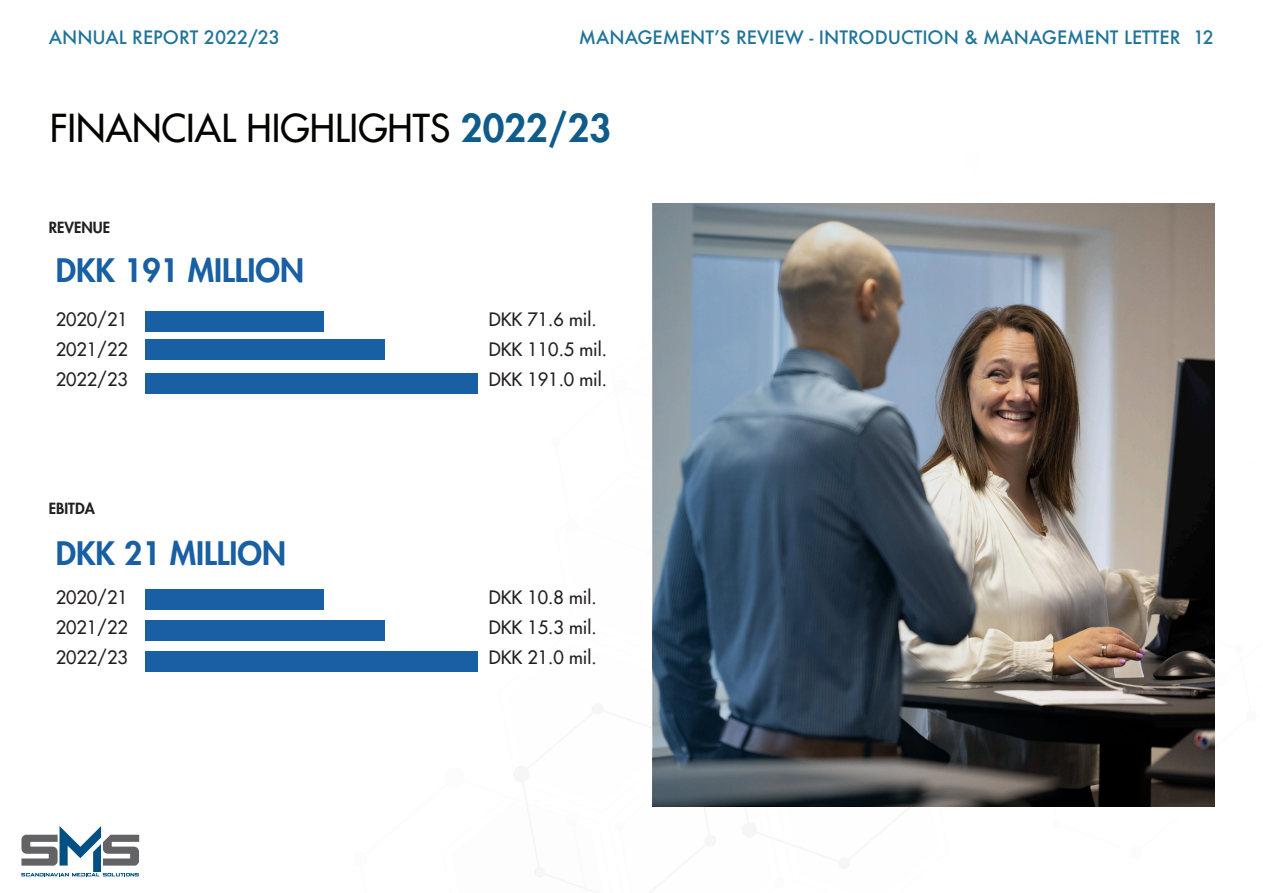
<style>
.page{position:relative;width:1263px;height:893px;background:#fff}
.page>*{position:absolute;margin:0;border:0;box-sizing:border-box;transform-origin:0 0}
.t1{font:500 37.5px "Futura Std";color:#040503}
.t2{font:800 31.5px "Futura Std";color:#185fa3}
.t3{font:500 18px "Futura Std";color:#231f20}
.t4{font:500 18px "Futura";color:#1f7499}
.t5{font:800 15px "Futura Std";color:#231f20}
.s1{font-weight:800;color:#0f5b8a}
</style>
<div class="page">
<svg style="left:21px;top:826px;width:118px;height:50px"></svg>
<div style="left:145px;top:589px;width:179px;height:20px;background:#185fa3"></div>
<div style="left:145px;top:620px;width:240px;height:20px;background:#185fa3"></div>
<div style="left:145px;top:651px;width:333px;height:20px;background:#185fa3"></div>
<div style="left:145px;top:311px;width:179px;height:21px;background:#185fa3"></div>
<div style="left:145px;top:339px;width:240px;height:20px;background:#185fa3"></div>
<div style="left:145px;top:374px;width:333px;height:20px;background:#185fa3"></div>
<img style="left:653px;top:203px;width:561px;height:603px">
<p class="t4" style="left:49px;top:25px;width:233px">ANNUAL REPORT 2022/23</p>
<p class="t4" style="left:579px;top:25px;width:637px">MANAGEMENT’S REVIEW - INTRODUCTION &amp; MANAGEMENT LETTER 12</p>
<p class="t1" style="left:50px;top:104px;width:563px">FINANCIAL HIGHLIGHTS <span class="s1">2022/23</span></p>
<p class="t5" style="left:49px;top:218px;width:63px">REVENUE</p>
<p class="t2" style="left:56px;top:251px;width:250px">DKK 191 MILLION</p>
<p class="t3" style="left:56px;top:308px;width:74px">2020/21</p>
<p class="t3" style="left:56px;top:338px;width:74px">2021/22</p>
<p class="t3" style="left:56px;top:368px;width:74px">2022/23</p>
<p class="t5" style="left:49px;top:499px;width:48px">EBITDA</p>
<p class="t2" style="left:56px;top:534px;width:232px">DKK 21 MILLION</p>
<p class="t3" style="left:56px;top:586px;width:74px">2020/21</p>
<p class="t3" style="left:56px;top:616px;width:74px">2021/22</p>
<p class="t3" style="left:56px;top:646px;width:74px">2022/23</p>
<p class="t3" style="left:489px;top:308px;width:109px">DKK 71.6 mil.</p>
<p class="t3" style="left:489px;top:338px;width:120px">DKK 110.5 mil.</p>
<p class="t3" style="left:489px;top:368px;width:120px">DKK 191.0 mil.</p>
<p class="t3" style="left:489px;top:586px;width:109px">DKK 10.8 mil.</p>
<p class="t3" style="left:489px;top:616px;width:109px">DKK 15.3 mil.</p>
<p class="t3" style="left:489px;top:646px;width:109px">DKK 21.0 mil.</p>
</div>
